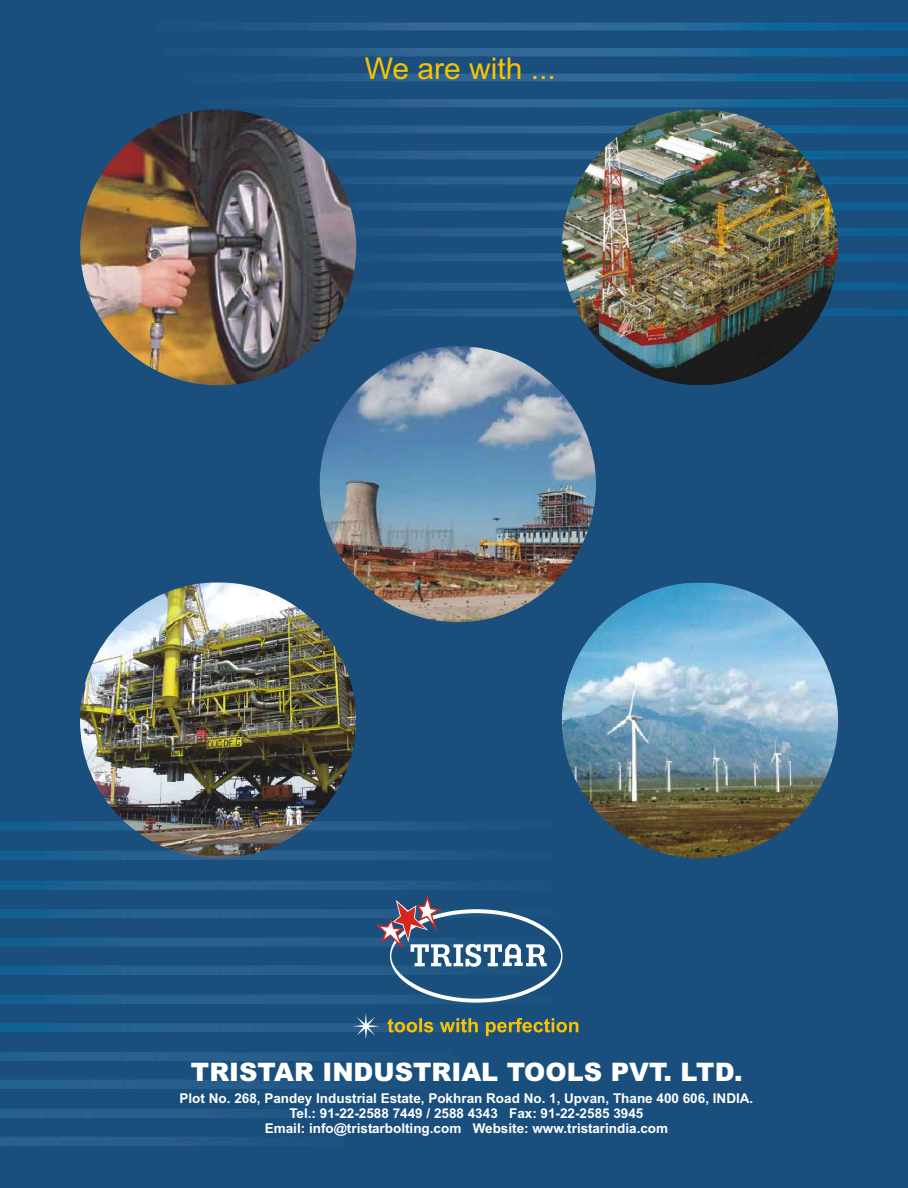
<style>
.page{position:relative;width:908px;height:1188px;background:#1a4f7d}
.page>*{position:absolute;margin:0;border:0;box-sizing:border-box;transform-origin:0 0}
.t1{font:30px "Arial";color:#f7c200}
.t2{font:900 25.5px "Arial";color:#fff}
.t3{font:700 13.5px/15.1px "Arial";color:#fff;text-align:center}
</style>
<div class="page">
<img style="left:0;top:880px;width:416px;height:9px">
<img style="left:0;top:909px;width:375px;height:9px">
<img style="left:0;top:937px;width:375px;height:9px">
<img style="left:0;top:966px;width:375px;height:9px">
<img style="left:0;top:994px;width:375px;height:9px">
<img style="left:0;top:1023px;width:579px;height:9px">
<div style="left:0;top:1052px;width:340px;height:8px;background:#285e8d"></div>
<div style="left:0;top:1080px;width:286px;height:9px;background:#285e8d"></div>
<img style="left:0;top:1108px;width:243px;height:9px">
<div style="left:0;top:1137px;width:210px;height:9px;background:#285e8c"></div>
<img style="left:279px;top:23px;width:629px;height:8px">
<img style="left:275px;top:48px;width:633px;height:8px">
<img style="left:309px;top:74px;width:599px;height:8px">
<img style="left:331px;top:100px;width:577px;height:8px">
<img style="left:283px;top:125px;width:625px;height:8px">
<img style="left:319px;top:151px;width:589px;height:8px">
<img style="left:338px;top:177px;width:570px;height:8px">
<img style="left:349px;top:202px;width:559px;height:8px">
<img style="left:80px;top:228px;width:828px;height:8px">
<img style="left:80px;top:254px;width:828px;height:8px">
<img style="left:85px;top:283px;width:823px;height:8px">
<img style="left:96px;top:309px;width:812px;height:8px">
<img style="left:0;top:822px;width:793px;height:9px">
<img style="left:0;top:850px;width:747px;height:9px">
<img style="left:80px;top:109px;width:276px;height:276px;border-radius:50%">
<img style="left:561px;top:110px;width:277px;height:275px;border-radius:50%">
<img style="left:319px;top:346px;width:277px;height:276px;border-radius:50%">
<img style="left:80px;top:582px;width:276px;height:276px;border-radius:50%">
<img style="left:561px;top:582px;width:277px;height:276px;border-radius:50%">
<svg style="left:375px;top:895px;width:187px;height:108px"></svg>
<svg style="left:387px;top:1018px;width:191px;height:18px"></svg>
<svg style="left:353px;top:1013px;width:26px;height:26px"></svg>
<h1 class="t1" style="left:365px;top:57px;width:193px">We are with ...</h1>
<h2 class="t2" style="left:191px;top:1063px;width:553px">TRISTAR INDUSTRIAL TOOLS PVT. LTD.</h2>
<p class="t3" style="left:179px;top:1092px;width:575px">Plot No. 268, Pandey Industrial Estate, Pokhran Road No. 1, Upvan, Thane 400 606, INDIA.<br>Tel.: 91-22-2588 7449 / 2588 4343 Fax: 91-22-2585 3945<br>Email: info@tristarbolting.com Website: www.tristarindia.com</p>
</div>
